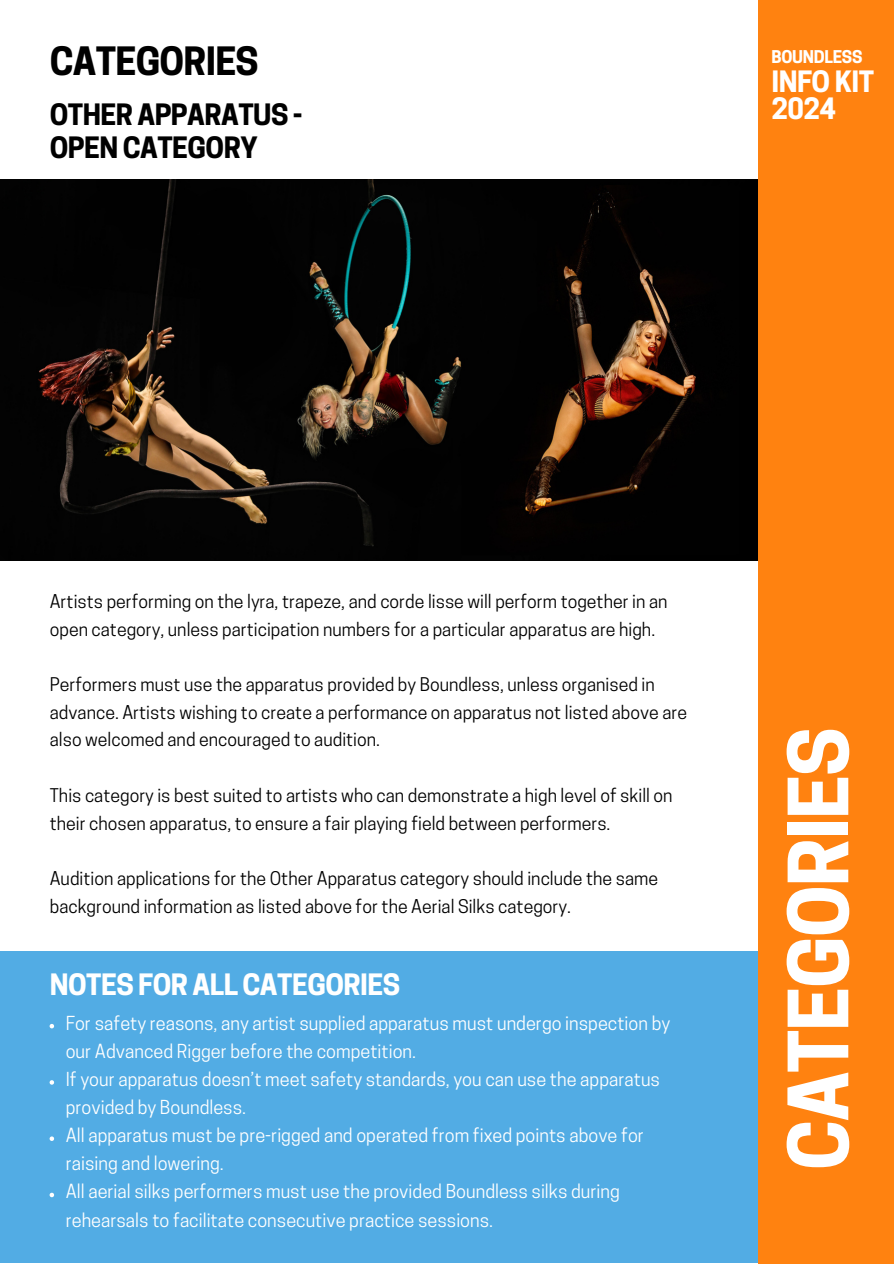
<style>
.page{position:relative;width:894px;height:1264px;background:#fff}
.page>*{position:absolute;margin:0;border:0;box-sizing:border-box;transform-origin:0 0}
.t1{font:700 77.7px "Cooper Hewitt";letter-spacing:-.02em;color:#fff}
.t2{font:700 36.6px "Cooper Hewitt";letter-spacing:-.02em;color:#000}
.t3{font:700 27.6px/26.8px "Cooper Hewitt";letter-spacing:-.02em;color:#fff}
.t4{font:700 27.6px/32.7px "Cooper Hewitt";letter-spacing:-.02em;color:#000}
.t5{font:18.15px/28.2px "Cooper Hewitt";color:#fff}
.t6{font:17.7px/27.8px "Cooper Hewitt";color:#000}
.t7{font:700 16.5px "Cooper Hewitt";letter-spacing:-.02em;color:#fff}
</style>
<div class="page">
<div style="left:0;top:951px;width:757px;height:312px;background:#52ace4"></div>
<svg style="left:50px;top:1024px;width:4px;height:4px"></svg>
<svg style="left:50px;top:1080px;width:4px;height:4px"></svg>
<svg style="left:50px;top:1136px;width:4px;height:4px"></svg>
<svg style="left:50px;top:1192px;width:4px;height:5px"></svg>
<img style="left:0;top:179px;width:757px;height:382px">
<div style="left:757px;top:0;width:136px;height:1263px;background:#ff8210"></div>
<h3 class="t2" style="left:50px;top:48px;width:210px">CATEGORIES</h3>
<h2 class="t4" style="left:50px;top:102px;width:254px">OTHER APPARATUS -<br>OPEN CATEGORY</h2>
<p class="t7" style="left:771px;top:50px;width:92px">BOUNDLESS</p>
<h4 class="t3" style="left:771px;top:71px;width:104px">INFO KIT<br>2024</h4>
<h3 class="t6" style="left:50px;top:589px;width:619px">Artists performing on the lyra, trapeze, and corde lisse will perform together in an open category, unless participation numbers for a particular apparatus are high.</h3>
<p class="t6" style="left:50px;top:672px;width:638px">Performers must use the apparatus provided by Boundless, unless organised in advance. Artists wishing to create a performance on apparatus not listed above are also welcomed and encouraged to audition.</p>
<h5 class="t6" style="left:50px;top:783px;width:624px">This category is best suited to artists who can demonstrate a high level of skill on their chosen apparatus, to ensure a fair playing field between performers.</h5>
<h5 class="t6" style="left:50px;top:866px;width:609px">Audition applications for the Other Apparatus category should include the same background information as listed above for the Aerial Silks category.</h5>
<h1 class="t3" style="left:50px;top:975px;width:352px">NOTES FOR ALL CATEGORIES</h1>
<h5 class="t5" style="left:66px;top:1010px;width:605px">For safety reasons, any artist supplied apparatus must undergo inspection by our Advanced Rigger before the competition.</h5>
<h5 class="t5" style="left:66px;top:1067px;width:595px">If your apparatus doesn’t meet safety standards, you can use the apparatus provided by Boundless.</h5>
<h3 class="t5" style="left:66px;top:1123px;width:579px">All apparatus must be pre-rigged and operated from fixed points above for raising and lowering.</h3>
<p class="t5" style="left:66px;top:1179px;width:555px">All aerial silks performers must use the provided Boundless silks during rehearsals to facilitate consecutive practice sessions.</p>
<p class="t1" style="left:789px;top:1170px;width:444px;rotate:-90deg">CATEGORIES</p>
</div>
